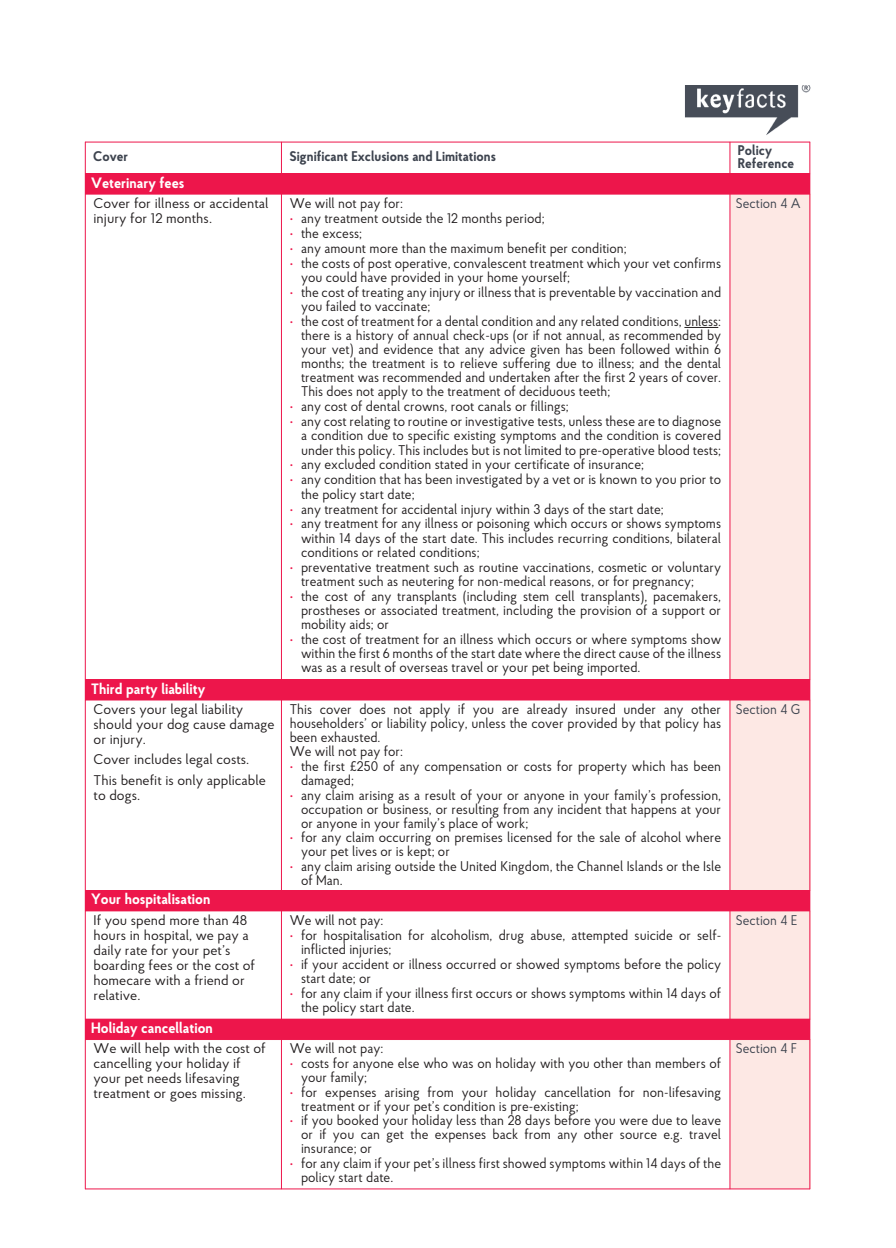
<style>
.page{position:relative;width:896px;height:1248px;background:#fff}
.page>*{position:absolute;margin:0;border:0;box-sizing:border-box;transform-origin:0 0}
.t1{font:700 15px "Proba Pro";color:#fff;scale:.95 1}
.t2{font:14px/14px "Proba Pro";color:#231f20;scale:.95 1}
.t3{font:14px/15px "Proba Pro";color:#231f20}
.t4{font:14px/14.2px "Proba Pro";color:#231f20;text-align:justify;scale:.94 1}
.t5{font:700 14px/12.8px "Proba Pro";color:#3e444f;scale:.95 1}
.t6{font:14px "Proba Pro";color:#3e444f;scale:.94 1}
.s1{color:#ed164b}
</style>
<div class="page">
<img style="left:685px;top:85px;width:125px;height:50px">
<div style="left:85px;top:174px;width:725px;height:20px;background:#ed164b"></div>
<hr style="left:684px;top:327px;width:34px;height:1px;background:#231f20">
<div style="left:730px;top:194px;width:80px;height:485px;background:#fde8e4"></div>
<div style="left:85px;top:679px;width:725px;height:21px;background:#ed164b"></div>
<div style="left:730px;top:700px;width:80px;height:190px;background:#fde8e4"></div>
<div style="left:85px;top:890px;width:725px;height:20px;background:#ed164b"></div>
<div style="left:730px;top:910px;width:80px;height:109px;background:#fde8e4"></div>
<div style="left:85px;top:1019px;width:725px;height:20px;background:#ed164b"></div>
<div style="left:730px;top:1039px;width:80px;height:149px;background:#fde8e4"></div>
<hr style="left:85px;top:142px;width:1px;height:1046px;background:#ed164b">
<hr style="left:281px;top:142px;width:1px;height:32px;background:#ed164b">
<hr style="left:281px;top:194px;width:1px;height:485px;background:#ed164b">
<hr style="left:281px;top:699px;width:1px;height:191px;background:#ed164b">
<hr style="left:281px;top:910px;width:1px;height:109px;background:#ed164b">
<hr style="left:281px;top:1039px;width:1px;height:149px;background:#ed164b">
<hr style="left:729px;top:142px;width:1px;height:32px;background:#ed164b">
<hr style="left:729px;top:194px;width:1px;height:485px;background:#ed164b">
<hr style="left:729px;top:699px;width:1px;height:191px;background:#ed164b">
<hr style="left:729px;top:910px;width:1px;height:109px;background:#ed164b">
<hr style="left:729px;top:1039px;width:1px;height:149px;background:#ed164b">
<hr style="left:809px;top:142px;width:1px;height:1046px;background:#ed164b">
<hr style="left:85px;top:142px;width:725px;height:1px;background:#ed164b">
<hr style="left:85px;top:173px;width:725px;height:1px;background:#ed164b">
<hr style="left:85px;top:194px;width:725px;height:1px;background:#ed164b">
<hr style="left:85px;top:910px;width:725px;height:1px;background:#ed164b">
<hr style="left:85px;top:1018px;width:725px;height:1px;background:#ed164b">
<hr style="left:85px;top:1039px;width:725px;height:1px;background:#ed164b">
<hr style="left:85px;top:1188px;width:725px;height:1px;background:#ed164b">
<p class="t5" style="left:93px;top:152px;width:38px">Cover</p>
<p class="t5" style="left:289px;top:152px;width:219px">Significant Exclusions and Limitations</p>
<p class="t5" style="left:738px;top:145px;width:61px">Policy<br>Reference</p>
<p class="t1" style="left:91px;top:177px;width:100px">Veterinary fees</p>
<p class="t3" style="left:94px;top:197px;width:177px">Cover for illness or accidental injury for 12 months.</p>
<p class="t2" style="left:290px;top:198px;width:121px">We will not pay for:</p>
<p class="t6" style="left:736px;top:198px;width:71px">Section 4 A</p>
<p class="t2" style="left:290px;top:213px;width:270px"><span class="s1">•</span> any treatment outside the 12 months period;</p>
<p class="t2" style="left:290px;top:228px;width:78px"><span class="s1">•</span> the excess;</p>
<p class="t2" style="left:290px;top:242px;width:356px"><span class="s1">•</span> any amount more than the maximum benefit per condition;</p>
<p class="t2" style="left:301px;top:257px;width:444px;text-indent:-11px"><span class="s1">•</span> the costs of post operative, convalescent treatment which your vet confirms you could have provided in your home yourself;</p>
<p class="t2" style="left:301px;top:286px;width:444px;text-indent:-11px"><span class="s1">•</span> the cost of treating any injury or illness that is preventable by vaccination and you failed to vaccinate;</p>
<p class="t4" style="left:301px;top:315px;width:448px;text-indent:-11px"><span class="s1">•</span> the cost of treatment for a dental condition and any related conditions, unless: there is a history of annual check-ups (or if not annual, as recommended by your vet) and evidence that any advice given has been followed within 6 months; the treatment is to relieve suffering due to illness; and the dental treatment was recommended and undertaken after the first 2 years of cover.<br>This does not apply to the treatment of deciduous teeth;</p>
<p class="t2" style="left:290px;top:401px;width:295px"><span class="s1">•</span> any cost of dental crowns, root canals or fillings;</p>
<p class="t2" style="left:301px;top:416px;width:444px;text-align:justify;text-indent:-11px"><span class="s1">•</span> any cost relating to routine or investigative tests, unless these are to diagnose a condition due to specific existing symptoms and the condition is covered under this policy. This includes but is not limited to pre-operative blood tests;</p>
<p class="t2" style="left:290px;top:459px;width:374px"><span class="s1">•</span> any excluded condition stated in your certificate of insurance;</p>
<p class="t2" style="left:301px;top:474px;width:444px;text-indent:-11px"><span class="s1">•</span> any condition that has been investigated by a vet or is known to you prior to the policy start date;</p>
<p class="t2" style="left:290px;top:503px;width:395px"><span class="s1">•</span> any treatment for accidental injury within 3 days of the start date;</p>
<p class="t2" style="left:301px;top:518px;width:444px;text-align:justify;text-indent:-11px"><span class="s1">•</span> any treatment for any illness or poisoning which occurs or shows symptoms within 14 days of the start date. This includes recurring conditions, bilateral conditions or related conditions;</p>
<p class="t2" style="left:301px;top:561px;width:444px;text-indent:-11px"><span class="s1">•</span> preventative treatment such as routine vaccinations, cosmetic or voluntary treatment such as neutering for non-medical reasons, or for pregnancy;</p>
<p class="t2" style="left:301px;top:590px;width:444px;text-align:justify;text-indent:-11px"><span class="s1">•</span> the cost of any transplants (including stem cell transplants), pacemakers, prostheses or associated treatment, including the provision of a support or mobility aids; or</p>
<p class="t2" style="left:301px;top:633px;width:444px;text-align:justify;text-indent:-11px"><span class="s1">•</span> the cost of treatment for an illness which occurs or where symptoms show within the first 6 months of the start date where the direct cause of the illness was as a result of overseas travel or your pet being imported.</p>
<p class="t1" style="left:91px;top:683px;width:122px">Third party liability</p>
<p class="t3" style="left:94px;top:703px;width:183px">Covers your legal liability should your dog cause damage or injury.</p>
<p class="t3" style="left:94px;top:751px;width:174px;line-height:20.6px">Cover includes legal costs.<br>This benefit is only applicable</p>
<p class="t3" style="left:94px;top:789px;width:48px">to dogs.</p>
<p class="t2" style="left:290px;top:703px;width:456px">This cover does not apply if you are already insured under any other householders’ or liability policy, unless the cover provided by that policy has been exhausted.<br>We will not pay for:</p>
<p class="t2" style="left:301px;top:760px;width:444px;text-indent:-11px"><span class="s1">•</span> the first £250 of any compensation or costs for property which has been damaged;</p>
<p class="t2" style="left:301px;top:789px;width:444px;text-align:justify;text-indent:-11px"><span class="s1">•</span> any claim arising as a result of your or anyone in your family’s profession, occupation or business, or resulting from any incident that happens at your or anyone in your family’s place of work;</p>
<p class="t2" style="left:301px;top:832px;width:444px;text-indent:-11px"><span class="s1">•</span> for any claim occurring on premises licensed for the sale of alcohol where your pet lives or is kept; or</p>
<p class="t2" style="left:301px;top:860px;width:444px;text-indent:-11px"><span class="s1">•</span> any claim arising outside the United Kingdom, the Channel Islands or the Isle of Man.</p>
<p class="t1" style="left:91px;top:893px;width:127px">Your hospitalisation</p>
<p class="t3" style="left:94px;top:913px;width:163px">If you spend more than 48 hours in hospital, we pay a daily rate for your pet’s boarding fees or the cost of homecare with a friend or relative.</p>
<p class="t2" style="left:290px;top:914px;width:100px">We will not pay:</p>
<p class="t2" style="left:301px;top:929px;width:444px;text-indent:-11px"><span class="s1">•</span> for hospitalisation for alcoholism, drug abuse, attempted suicide or self&shy;inflicted injuries;</p>
<p class="t2" style="left:301px;top:958px;width:444px;text-indent:-11px"><span class="s1">•</span> if your accident or illness occurred or showed symptoms before the policy start date; or</p>
<p class="t2" style="left:301px;top:987px;width:444px;text-indent:-11px"><span class="s1">•</span> for any claim if your illness first occurs or shows symptoms within 14 days of the policy start date.</p>
<p class="t1" style="left:91px;top:1022px;width:130px">Holiday cancellation</p>
<p class="t3" style="left:94px;top:1042px;width:174px">We will help with the cost of cancelling your holiday if your pet needs lifesaving treatment or goes missing.</p>
<p class="t2" style="left:290px;top:1042px;width:100px">We will not pay:</p>
<p class="t2" style="left:301px;top:1057px;width:444px;text-indent:-11px"><span class="s1">•</span> costs for anyone else who was on holiday with you other than members of your family;</p>
<p class="t2" style="left:301px;top:1086px;width:444px;text-indent:-11px"><span class="s1">•</span> for expenses arising from your holiday cancellation for non-lifesaving treatment or if your pet’s condition is pre-existing;</p>
<p class="t2" style="left:301px;top:1115px;width:444px;text-align:justify;text-indent:-11px"><span class="s1">•</span> if you booked your holiday less than 28 days before you were due to leave or if you can get the expenses back from any other source e.g. travel insurance; or</p>
<p class="t2" style="left:301px;top:1157px;width:444px;text-indent:-11px"><span class="s1">•</span> for any claim if your pet’s illness first showed symptoms within 14 days of the policy start date.</p>
<p class="t6" style="left:736px;top:704px;width:70px">Section 4 G</p>
<p class="t6" style="left:736px;top:914px;width:67px">Section 4 E</p>
<p class="t6" style="left:736px;top:1043px;width:67px">Section 4 F</p>
</div>
